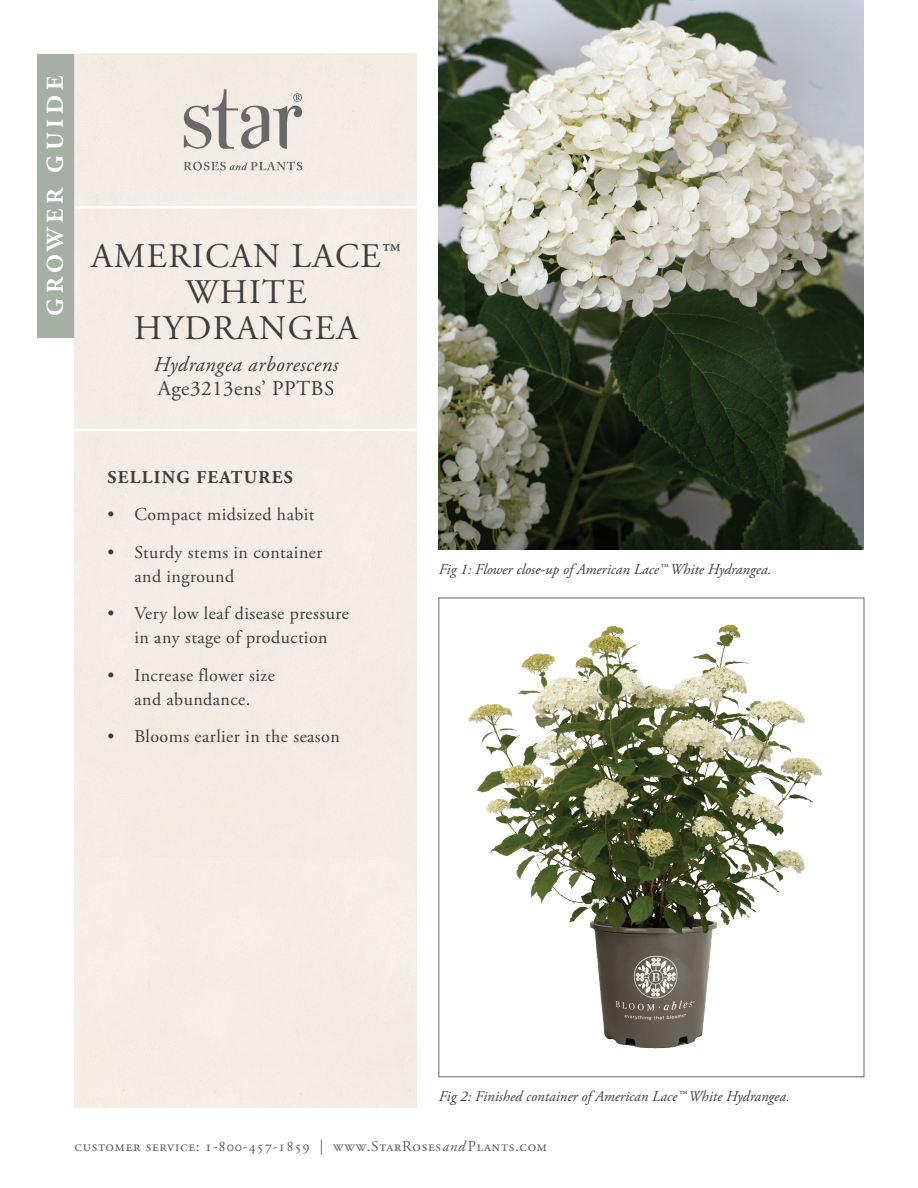
<style>
.page{position:relative;width:918px;height:1188px;background:#fff}
.page>*{position:absolute;margin:0;border:0;box-sizing:border-box;transform-origin:0 0}
.t1{font:34.5px/36px "Adobe Garamond Pro";letter-spacing:.04em;color:#3e3e3f;text-align:center}
.t2{font:700 24px "Adobe Garamond Pro";letter-spacing:.2em;color:#fff}
.t3{font:italic 21px "Adobe Garamond Pro";letter-spacing:.025em;color:#3e3e3f}
.t4{font:21px "Adobe Garamond Pro";letter-spacing:.025em;color:#3e3e3f}
.t5{font:18px/24px "Adobe Garamond Pro";letter-spacing:.025em;color:#3e3e3f;text-align:center}
.t6{font:700 18px "Adobe Garamond Pro";letter-spacing:.075em;color:#3e3e3f}
.t7{font:italic 15px "Adobe Garamond Pro";color:#3e3e3f}
.t8{font:15px "Adobe Garamond Pro";letter-spacing:.05em;color:#5f5f62}
.s1{font-style:italic}
</style>
<div class="page">
<div style="left:37px;top:54px;width:38px;height:284px;background:#a5afa6"></div>
<img style="left:439px;top:0;width:425px;height:550px">
<img style="left:468px;top:624px;width:355px;height:425px">
<svg style="left:184px;top:161px;width:118px;height:9px"></svg>
<svg style="left:184px;top:89px;width:118px;height:60px;background:#cdc8c2"></svg>
<h2 class="t2" style="left:41px;top:316px;width:241px;rotate:-90deg">GROWER GUIDE</h2>
<h1 class="t1" style="left:91px;top:239px;width:311px">AMERICAN LACE™<br>WHITE<br>HYDRANGEA</h1>
<p class="t3" style="left:154px;top:352px;width:186px">Hydrangea arborescens</p>
<p class="t4" style="left:158px;top:376px;width:178px">Age3213ens’ PPTBS</p>
<p class="t6" style="left:108px;top:467px;width:187px">SELLING FEATURES</p>
<p class="t5" style="left:107px;top:503px;width:209px">• Compact midsized habit</p>
<p class="t5" style="left:134px;top:541px;width:190px;text-align:left;text-indent:-27px">• Sturdy stems in container and inground</p>
<p class="t5" style="left:107px;top:602px;width:243px">• Very low leaf disease pressure in any stage of production</p>
<p class="t5" style="left:107px;top:664px;width:169px">• Increase flower size and abundance.</p>
<p class="t5" style="left:107px;top:725px;width:234px">• Blooms earlier in the season</p>
<p class="t7" style="left:439px;top:560px;width:334px">Fig 1: Flower close-up of American Lace™ White Hydrangea.</p>
<p class="t7" style="left:439px;top:1087px;width:353px">Fig 2: Finished container of American Lace™ White Hydrangea.</p>
<p class="t8" style="left:75px;top:1137px;width:474px">customer service: 1-800-457-1859 | www.StarRoses<span class="s1">and</span> Plants.com</p>
</div>
